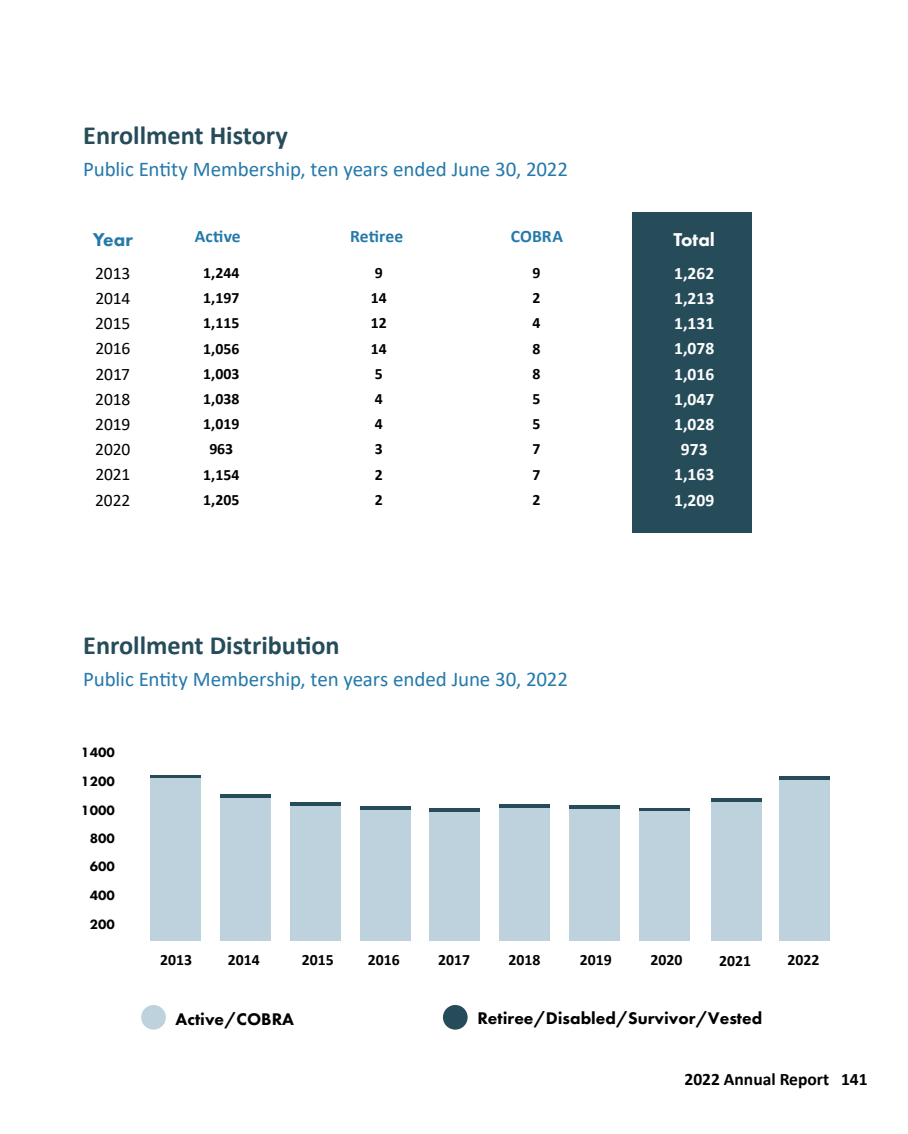
<style>
.page{position:relative;width:908px;height:1134px;background:#fff}
.page>*{position:absolute;margin:0;border:0;box-sizing:border-box;transform-origin:0 0}
.t1{font:700 26.25px "Calibri";color:#264c5a}
.t2{font:21px "Calibri";letter-spacing:-.005em;color:#2579aa}
.t3{font:800 19.25px "Futura PT";color:#fff}
.t4{font:800 19.25px "Futura PT";color:#2579aa}
.t5{font:700 17.5px "Calibri";color:#fff}
.t6{font:800 17.5px "Futura PT";color:#000}
.t7{font:17.5px "Calibri";letter-spacing:-.005em;color:#000}
.t8{font:700 17.5px "Calibri";color:#000}
.t9{font:700 17.5px "Calibri";letter-spacing:.005em;color:#2579aa}
.t10{font:700 15.75px "Calibri";color:#000}
.t11{font:800 14px/29.2px "Futura PT";color:#000}
</style>
<div class="page">
<div style="left:632px;top:213px;width:119px;height:320px;background:#264c5a"></div>
<div style="left:141px;top:1005px;width:25px;height:25px;background:#bdd2dc;border-radius:50%"></div>
<div style="left:443px;top:1005px;width:24px;height:25px;background:#264c5a;border-radius:50%"></div>
<hr style="left:150px;top:775px;width:50px;height:3px;background:#264c5a">
<div style="left:150px;top:778px;width:50px;height:163px;background:#bdd2dc"></div>
<div style="left:220px;top:794px;width:50px;height:147px;background:#bdd2dc"></div>
<div style="left:290px;top:806px;width:50px;height:135px;background:#bdd2dc"></div>
<div style="left:360px;top:810px;width:50px;height:131px;background:#bdd2dc"></div>
<hr style="left:220px;top:794px;width:50px;height:4px;background:#264c5a">
<hr style="left:290px;top:803px;width:50px;height:3px;background:#264c5a">
<hr style="left:360px;top:806px;width:50px;height:4px;background:#264c5a">
<div style="left:429px;top:811px;width:51px;height:130px;background:#bdd2dc"></div>
<hr style="left:429px;top:808px;width:51px;height:3px;background:#264c5a">
<div style="left:499px;top:807px;width:50px;height:134px;background:#bdd2dc"></div>
<hr style="left:499px;top:804px;width:50px;height:3px;background:#264c5a">
<div style="left:569px;top:809px;width:50px;height:132px;background:#bdd2dc"></div>
<hr style="left:569px;top:806px;width:50px;height:3px;background:#264c5a">
<div style="left:639px;top:810px;width:50px;height:131px;background:#bdd2dc"></div>
<hr style="left:639px;top:808px;width:50px;height:3px;background:#264c5a">
<div style="left:710px;top:799px;width:51px;height:142px;background:#bdd2dc"></div>
<hr style="left:710px;top:798px;width:51px;height:4px;background:#264c5a">
<div style="left:779px;top:780px;width:50px;height:161px;background:#bdd2dc"></div>
<hr style="left:779px;top:776px;width:50px;height:4px;background:#264c5a">
<h1 class="t1" style="left:83px;top:117px;width:206px">Enrollment History</h1>
<h2 class="t2" style="left:83px;top:155px;width:486px">Public Entity Membership, ten years ended June 30, 2022</h2>
<p class="t9" style="left:195px;top:223px;width:47px">Active</p>
<p class="t9" style="left:350px;top:223px;width:55px">Retiree</p>
<p class="t9" style="left:510px;top:223px;width:54px">COBRA</p>
<p class="t4" style="left:93px;top:228px;width:41px">Year</p>
<p class="t3" style="left:673px;top:228px;width:43px">Total</p>
<p class="t7" style="left:95px;top:261px;width:37px">2013</p>
<p class="t10" style="left:203px;top:262px;width:38px">1,244</p>
<p class="t10" style="left:375px;top:262px;width:9px">9</p>
<p class="t10" style="left:532px;top:262px;width:9px">9</p>
<p class="t5" style="left:674px;top:261px;width:42px">1,262</p>
<p class="t7" style="left:95px;top:286px;width:36px">2014</p>
<p class="t10" style="left:203px;top:287px;width:38px">1,197</p>
<p class="t10" style="left:371px;top:287px;width:17px">14</p>
<p class="t10" style="left:532px;top:287px;width:9px">2</p>
<p class="t5" style="left:674px;top:286px;width:42px">1,213</p>
<p class="t7" style="left:95px;top:311px;width:37px">2015</p>
<p class="t10" style="left:203px;top:312px;width:38px">1,115</p>
<p class="t10" style="left:371px;top:312px;width:17px">12</p>
<p class="t10" style="left:532px;top:312px;width:9px">4</p>
<p class="t5" style="left:674px;top:311px;width:42px">1,131</p>
<p class="t7" style="left:95px;top:336px;width:36px">2016</p>
<p class="t10" style="left:203px;top:337px;width:38px">1,056</p>
<p class="t10" style="left:371px;top:337px;width:17px">14</p>
<p class="t10" style="left:532px;top:337px;width:9px">8</p>
<p class="t5" style="left:674px;top:336px;width:42px">1,078</p>
<p class="t7" style="left:95px;top:362px;width:36px">2017</p>
<p class="t10" style="left:203px;top:363px;width:38px">1,003</p>
<p class="t10" style="left:375px;top:363px;width:9px">5</p>
<p class="t10" style="left:532px;top:363px;width:9px">8</p>
<p class="t5" style="left:674px;top:361px;width:42px">1,016</p>
<p class="t7" style="left:95px;top:387px;width:37px">2018</p>
<p class="t10" style="left:203px;top:388px;width:38px">1,038</p>
<p class="t10" style="left:375px;top:388px;width:9px">4</p>
<p class="t10" style="left:532px;top:388px;width:9px">5</p>
<p class="t5" style="left:674px;top:387px;width:42px">1,047</p>
<p class="t7" style="left:95px;top:412px;width:37px">2019</p>
<p class="t10" style="left:203px;top:413px;width:38px">1,019</p>
<p class="t10" style="left:375px;top:413px;width:9px">4</p>
<p class="t10" style="left:532px;top:413px;width:9px">5</p>
<p class="t5" style="left:674px;top:412px;width:42px">1,028</p>
<p class="t7" style="left:95px;top:437px;width:37px">2020</p>
<p class="t10" style="left:209px;top:438px;width:25px">963</p>
<p class="t10" style="left:375px;top:438px;width:9px">3</p>
<p class="t10" style="left:532px;top:438px;width:9px">7</p>
<p class="t5" style="left:680px;top:437px;width:28px">973</p>
<p class="t7" style="left:95px;top:462px;width:37px">2021</p>
<p class="t10" style="left:203px;top:463px;width:38px">1,154</p>
<p class="t10" style="left:375px;top:463px;width:9px">2</p>
<p class="t10" style="left:532px;top:463px;width:9px">7</p>
<p class="t5" style="left:674px;top:462px;width:42px">1,163</p>
<p class="t7" style="left:95px;top:488px;width:37px">2022</p>
<p class="t10" style="left:203px;top:489px;width:38px">1,205</p>
<p class="t10" style="left:375px;top:489px;width:9px">2</p>
<p class="t10" style="left:532px;top:489px;width:9px">2</p>
<p class="t5" style="left:674px;top:487px;width:42px">1,209</p>
<h1 class="t1" style="left:83px;top:626px;width:258px">Enrollment Distribution</h1>
<h2 class="t2" style="left:83px;top:664px;width:486px">Public Entity Membership, ten years ended June 30, 2022</h2>
<p class="t11" style="left:81px;top:737px;width:35px">1400</p>
<p class="t11" style="left:81px;top:766px;width:35px">1200</p>
<p class="t11" style="left:81px;top:795px;width:35px">1000</p>
<p class="t11" style="left:90px;top:824px;width:27px">800</p>
<p class="t11" style="left:90px;top:851px;width:27px">600</p>
<p class="t11" style="left:90px;top:880px;width:27px">400<br>200</p>
<p class="t10" style="left:160px;top:949px;width:33px">2013</p>
<p class="t10" style="left:228px;top:949px;width:33px">2014</p>
<p class="t10" style="left:301px;top:949px;width:33px">2015</p>
<p class="t10" style="left:368px;top:949px;width:33px">2016</p>
<p class="t10" style="left:438px;top:949px;width:33px">2017</p>
<p class="t10" style="left:508px;top:949px;width:33px">2018</p>
<p class="t10" style="left:579px;top:949px;width:33px">2019</p>
<p class="t10" style="left:650px;top:949px;width:33px">2020</p>
<p class="t10" style="left:718px;top:949px;width:33px">2021</p>
<p class="t10" style="left:787px;top:949px;width:33px">2022</p>
<p class="t6" style="left:175px;top:1008px;width:120px">Active/COBRA</p>
<p class="t6" style="left:477px;top:1007px;width:286px">Retiree/Disabled/Survivor/Vested</p>
<p class="t8" style="left:684px;top:1066px;width:185px">2022 Annual Report 141</p>
</div>
